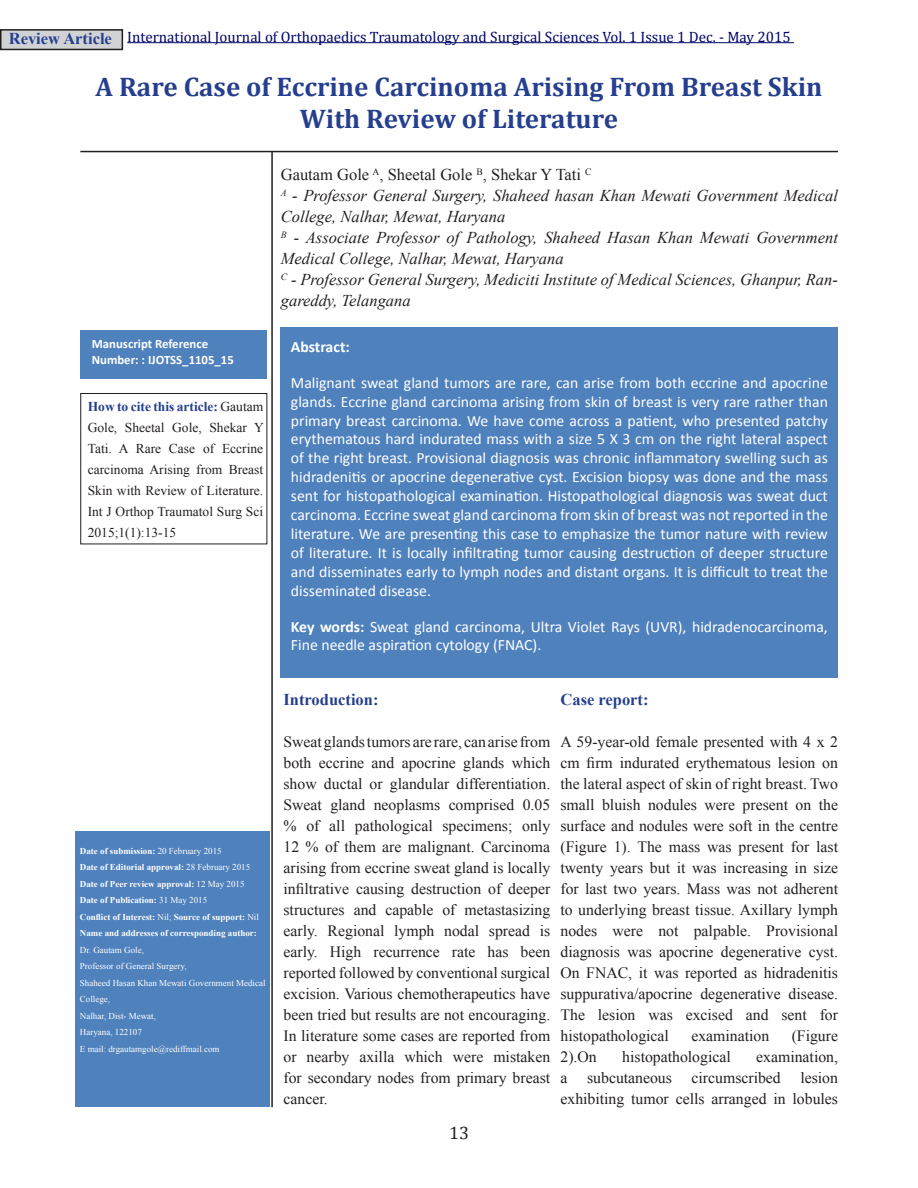
<style>
.page{position:relative;width:918px;height:1188px;background:#fff}
.page>*{position:absolute;margin:0;border:0;box-sizing:border-box;transform-origin:0 0}
.Main_Heading_Fonts{font:700 27px/32.4px "Cambria";color:#253f8e;text-align:center}
.t1{font:18px "Cambria";color:#231f20}
.Author_Names{font:italic 16.5px/21px "Times New Roman";color:#231f20}
.Author_Names-2{font:16.5px "Times New Roman";color:#231f20}
.Sub_Heading{font:700 16.5px "Times New Roman";color:#253f8e}
.Running_Fonts{font:15.75px/21px "Times New Roman";color:#231f20;text-align:justify}
.Abstract_Fonts{font:15.75px/18.9px "Calibri";color:#fff;text-align:justify}
.Abstract_Fonts-2{font:700 15.75px "Calibri";color:#fff}
.t2{font:15px "Cambria";color:#010569}
.Running_Fonts-2{font:13.5px/21px "Times New Roman";color:#231f20;text-align:justify}
.Manu_Script_Fonts{font:700 12.75px/15.3px "Calibri";color:#fff}
.Date_Of_Sub{font:700 9px "Times New Roman";color:#fff}
.Date_Of_Sub-2{font:9px/16.5px "Times New Roman";color:#fff}
.s1{font-weight:700}
.s2{font-weight:700;color:#253f8e}
.s3{font-weight:400}
</style>
<div class="page">
<hr style="left:127px;top:42px;width:667px;height:1px;background:#010569">
<div style="left:281px;top:327px;width:557px;height:351px;background:#4f81bd"></div>
<div style="left:75px;top:831px;width:194px;height:276px;background:#4f81bd"></div>
<div style="left:80px;top:330px;width:186px;height:48px;background:#4f81bd"></div>
<hr style="left:271px;top:152px;width:2px;height:955px;background:#231f20">
<hr style="left:80px;top:151px;width:758px;height:1px;background:#231f20">
<div style="left:1px;top:30px;width:121px;height:19px;background:#d1d2d4"></div>
<div style="left:0;top:29px;width:123px;height:21px;border:2px solid #231f20"></div>
<div style="left:80px;top:393px;width:187px;height:151px;border:1px solid #231f20"></div>
<p class="t2" style="left:127px;top:28px;width:665px">International Journal of Orthopaedics Traumatology and Surgical Sciences Vol. 1 Issue 1 Dec. - May 2015</p>
<p class="Main_Heading_Fonts" style="left:95px;top:70px;width:729px">A Rare Case of Eccrine Carcinoma Arising From Breast Skin<br>With Review of Literature</p>
<p class="Author_Names-2" style="left:281px;top:163px;width:312px">Gautam Gole <sup>A</sup>, Sheetal Gole <sup>B</sup>, Shekar Y Tati <sup>C</sup></p>
<p class="Author_Names" style="left:281px;top:185px;width:559px"><sup>A</sup> - Professor General Surgery, Shaheed hasan Khan Mewati Government Medical<br>College, Nalhar, Mewat, Haryana</p>
<p class="Author_Names" style="left:281px;top:227px;width:559px"><sup>B</sup> - Associate Professor of Pathology, Shaheed Hasan Khan Mewati Government<br>Medical College, Nalhar, Mewat, Haryana</p>
<p class="Author_Names" style="left:281px;top:269px;width:559px"><sup>C</sup> - Professor General Surgery, Mediciti Institute of Medical Sciences, Ghanpur, Ran&shy;gareddy, Telangana</p>
<p class="Abstract_Fonts-2" style="left:291px;top:337px;width:60px">Abstract:</p>
<p class="Abstract_Fonts" style="left:291px;top:373px;width:539px">Malignant sweat gland tumors are rare, can arise from both eccrine and apocrine glands. Eccrine gland carcinoma arising from skin of breast is very rare rather than primary breast carcinoma. We have come across a patient, who presented patchy erythematous hard indurated mass with a size 5 X 3 cm on the right lateral aspect of the right breast. Provisional diagnosis was chronic inflammatory swelling such as hidradenitis or apocrine degenerative cyst. Excision biopsy was done and the mass sent for histopathological examination. Histopathological diagnosis was sweat duct carcinoma. Eccrine sweat gland carcinoma from skin of breast was not reported in the literature. We are presenting this case to emphasize the tumor nature with review of literature. It is locally infiltrating tumor causing destruction of deeper structure and disseminates early to lymph nodes and distant organs. It is difficult to treat the disseminated disease.</p>
<p class="Abstract_Fonts" style="left:291px;top:617px;width:538px"><span class="s1">Key words:</span> Sweat gland carcinoma, Ultra Violet Rays (UVR), hidradenocarcinoma,<br>Fine needle aspiration cytology (FNAC).</p>
<p class="Sub_Heading" style="left:9px;top:27px;width:105px">Review Article</p>
<p class="Manu_Script_Fonts" style="left:92px;top:336px;width:143px">Manuscript Reference<br>Number: : IJOTSS_1105_15</p>
<p class="Running_Fonts-2" style="left:88px;top:396px;width:177px"><span class="s2">How to cite this article:</span> Gautam Gole, Sheetal Gole, Shekar Y Tati. A Rare Case of Eccrine carcinoma Arising from Breast Skin with Review of Literature.<br>Int J Orthop Traumatol Surg Sci 2015;1(1):13-15</p>
<p class="Date_Of_Sub" style="left:80px;top:844px;width:143px">Date of submission: <span class="s3">20 February 2015</span></p>
<p class="Date_Of_Sub" style="left:80px;top:861px;width:172px">Date of Editorial approval: <span class="s3">28 February 2015</span></p>
<p class="Date_Of_Sub" style="left:80px;top:877px;width:166px">Date of Peer review approval: <span class="s3">12 May 2015</span></p>
<p class="Date_Of_Sub" style="left:80px;top:894px;width:129px">Date of Publication: <span class="s3">31 May 2015</span></p>
<p class="Date_Of_Sub" style="left:80px;top:910px;width:180px">Conflict of Interest: <span class="s3">Nil;</span> Source of support: <span class="s3">Nil</span></p>
<p class="Date_Of_Sub" style="left:80px;top:927px;width:178px">Name and addresses of corresponding author:</p>
<p class="Date_Of_Sub-2" style="left:80px;top:941px;width:65px">Dr. Gautam Gole,</p>
<p class="Date_Of_Sub-2" style="left:80px;top:958px;width:108px">Professor of General Surgery,</p>
<p class="Date_Of_Sub-2" style="left:80px;top:974px;width:187px">Shaheed Hasan Khan Mewati Government Medical<br>College,</p>
<p class="Date_Of_Sub-2" style="left:80px;top:1007px;width:78px">Nalhar, Dist- Mewat,</p>
<p class="Date_Of_Sub-2" style="left:80px;top:1024px;width:63px">Haryana, 122107</p>
<p class="Date_Of_Sub-2" style="left:80px;top:1040px;width:141px">E mail: drgautamgole@rediffmail.com</p>
<p class="Sub_Heading" style="left:284px;top:688px;width:97px">Introduction:</p>
<p class="Running_Fonts" style="left:284px;top:731px;width:268px">Sweat glands tumors are rare, can arise from both eccrine and apocrine glands which show ductal or glandular differentiation.<br>Sweat gland neoplasms comprised 0.05 % of all pathological specimens; only 12 % of them are malignant. Carcinoma arising from eccrine sweat gland is locally infiltrative causing destruction of deeper structures and capable of metastasizing early. Regional lymph nodal spread is early. High recurrence rate has been reported followed by conventional surgical excision. Various chemotherapeutics have been tried but results are not encouraging.<br>In literature some cases are reported from or nearby axilla which were mistaken for secondary nodes from primary breast cancer.</p>
<p class="t1" style="left:449px;top:1122px;width:21px">13</p>
<p class="Sub_Heading" style="left:561px;top:688px;width:90px">Case report:</p>
<p class="Running_Fonts" style="left:561px;top:731px;width:279px">A 59-year-old female presented with 4 x 2 cm firm indurated erythematous lesion on the lateral aspect of skin of right breast. Two small bluish nodules were present on the surface and nodules were soft in the centre (Figure 1). The mass was present for last twenty years but it was increasing in size for last two years. Mass was not adherent to underlying breast tissue. Axillary lymph nodes were not palpable. Provisional diagnosis was apocrine degenerative cyst.<br>On FNAC, it was reported as hidradenitis suppurativa/apocrine degenerative disease.<br>The lesion was excised and sent for histopathological</p>
<p class="Running_Fonts" style="left:691px;top:1025px;width:79px">examination</p>
<p class="Running_Fonts" style="left:792px;top:1025px;width:48px">(Figure</p>
<p class="Running_Fonts" style="left:561px;top:1046px;width:38px">2).On</p>
<p class="Running_Fonts" style="left:622px;top:1046px;width:110px">histopathological</p>
<p class="Running_Fonts" style="left:561px;top:1046px;width:279px;text-indent:196px">examination, a subcutaneous circumscribed lesion exhibiting tumor cells arranged in lobules</p>
</div>
